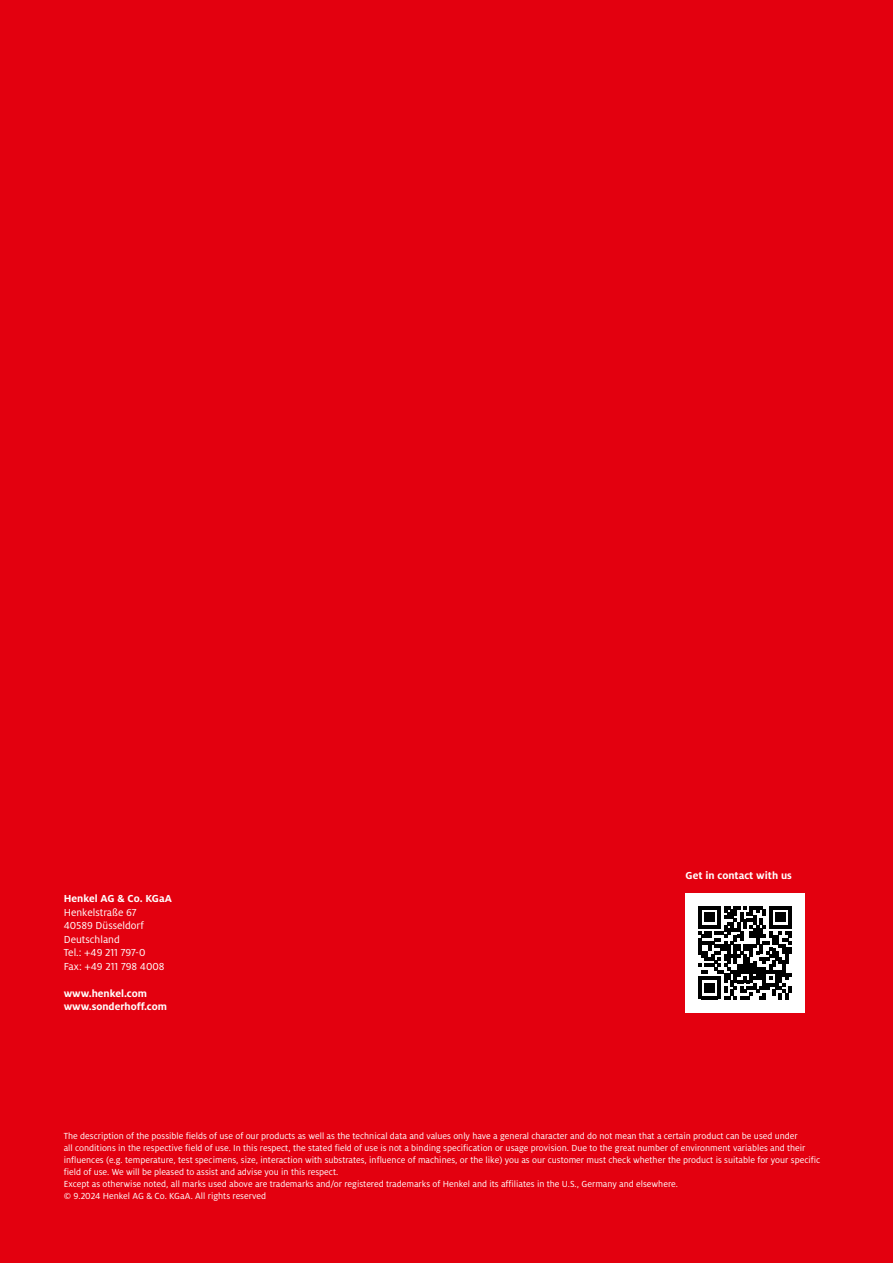
<style>
.page{position:relative;width:893px;height:1263px;background:#e3000f}
.page>*{position:absolute;margin:0;border:0;box-sizing:border-box;transform-origin:0 0}
.t1{font:11.25px/13.5px "Henkel Milo";color:#fff}
.t2{font:700 11.25px/13.5px "Henkel Milo";color:#fff}
.t3{font:9.75px/12px "Henkel Milo";color:#fff}
</style>
<div class="page">
<div style="left:685px;top:893px;width:119px;height:119px;background:#fff"></div>
<svg style="left:698px;top:906px;width:94px;height:93px"></svg>
<p class="t2" style="left:64px;top:892px;width:110px">Henkel AG &amp; Co. KGaA</p>
<p class="t1" style="left:64px;top:905px;width:102px">Henkelstraße 67<br>40589 Düsseldorf<br>Deutschland<br>Tel.: +49 211 797-0<br>Fax: +49 211 798 4008</p>
<p class="t2" style="left:64px;top:986px;width:105px">www.henkel.com www.sonderhoff.com</p>
<p class="t2" style="left:685px;top:869px;width:108px">Get in contact with us</p>
<p class="t3" style="left:64px;top:1130px;width:758px">The description of the possible fields of use of our products as well as the technical data and values only have a general character and do not mean that a certain product can be used under<br>all conditions in the respective field of use. In this respect, the stated field of use is not a binding specification or usage provision. Due to the great number of environment variables and their influences (e.g. temperature, test specimens, size, interaction with substrates, influence of machines, or the like) you as our customer must check whether the product is suitable for your specific field of use. We will be pleased to assist and advise you in this respect.<br>Except as otherwise noted, all marks used above are trademarks and/or registered trademarks of Henkel and its affiliates in the U.S., Germany and elsewhere.<br>© 9.2024 Henkel AG &amp; Co. KGaA. All rights reserved</p>
</div>
